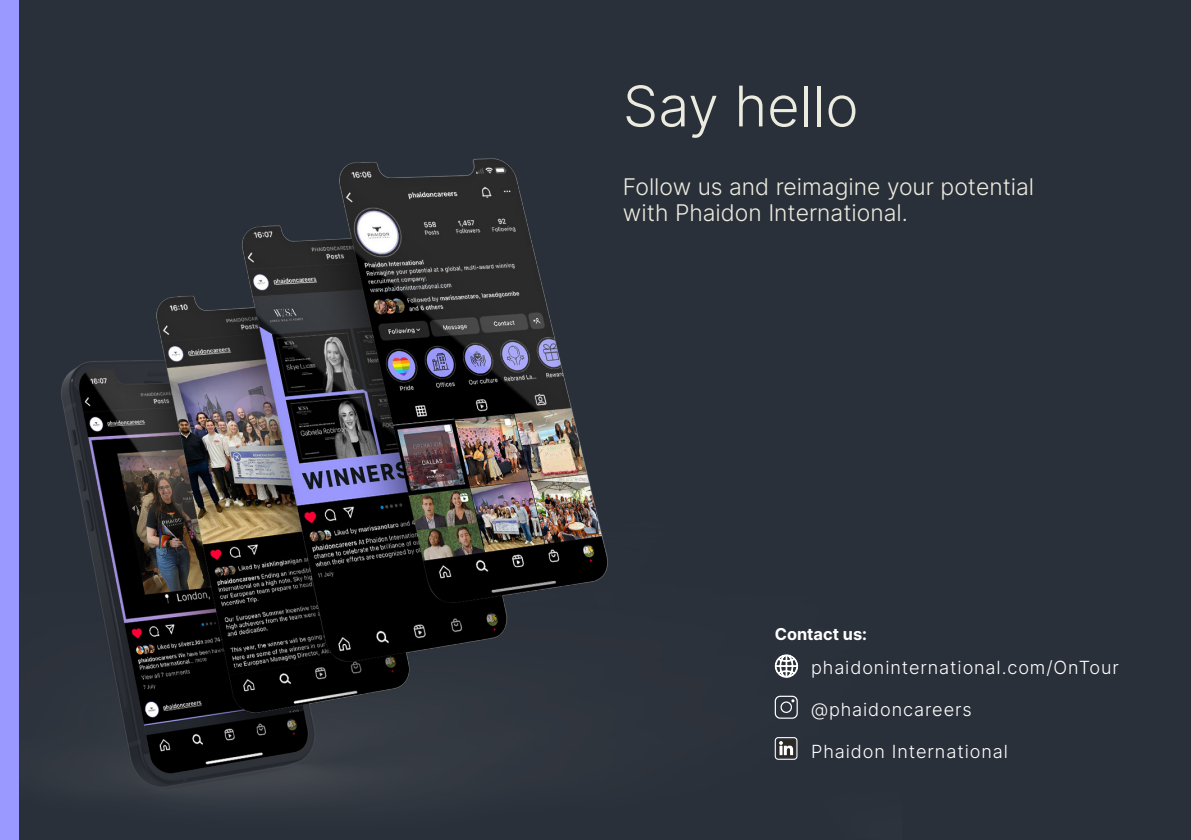
<style>
.page{position:relative;width:1191px;height:840px;background:#fff}
.page>*{position:absolute;margin:0;border:0;box-sizing:border-box;transform-origin:0 0}
.t1{font:300 56px "Inter";color:#ebebdf}
.t2{font:300 23px/25.6px "Inter";color:#ebebdf}
.t3{font:300 18px "Inter";letter-spacing:.05em;color:#fff}
.t4{font:700 16.4px "Inter";color:#fff}
</style>
<div class="page">
<div style="left:0;top:0;width:1191px;height:839px;background:#2a3039"></div>
<img style="left:61px;top:158px;width:738px;height:644px">
<svg style="left:775px;top:654px;width:23px;height:23px"></svg>
<svg style="left:774px;top:736px;width:24px;height:24px"></svg>
<svg style="left:774px;top:695px;width:23px;height:23px"></svg>
<div style="left:0;top:0;width:19px;height:839px;background:#99f"></div>
<h1 class="t1" style="left:623px;top:65px;width:237px">Say hello</h1>
<p class="t2" style="left:623px;top:173px;width:413px">Follow us and reimagine your potential with Phaidon International.</p>
<p class="t4" style="left:774px;top:622px;width:94px">Contact us:</p>
<p class="t3" style="left:811px;top:654px;width:309px">phaidoninternational.com/OnTour</p>
<p class="t3" style="left:811px;top:695px;width:162px">@phaidoncareers</p>
<p class="t3" style="left:811px;top:737px;width:198px">Phaidon International</p>
</div>
